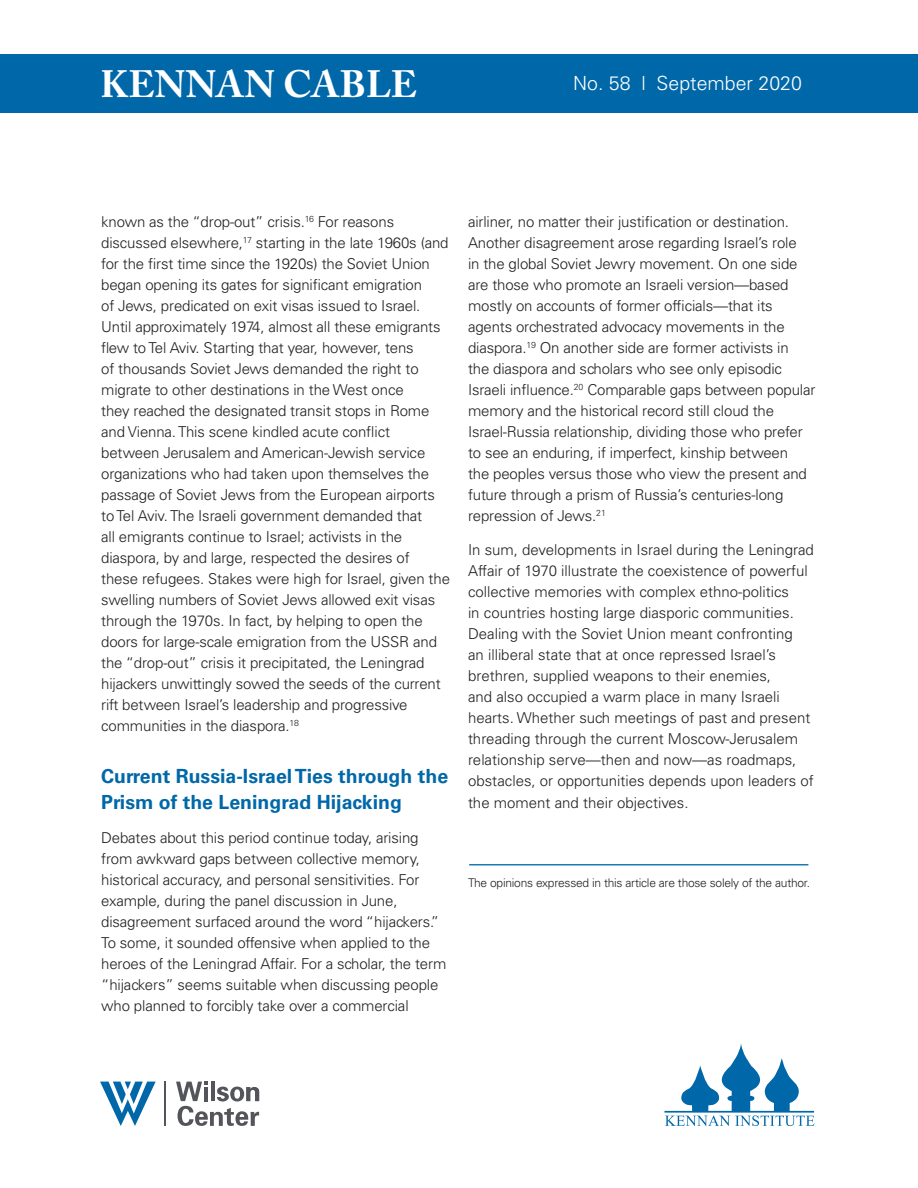
<style>
.page{position:relative;width:918px;height:1188px;background:#fff}
.page>*{position:absolute;margin:0;border:0;box-sizing:border-box;transform-origin:0 0}
.t1{font:700 37.8px "Adobe Caslon Pro";letter-spacing:.005em;color:#fff}
.subhead{font:700 19.5px/25.5px "Univers LT Std";color:#0068a9}
.t2{font:300 19.5px "Univers LT Std";color:#fff}
.body{font:300 15px/21px "Univers LT Std";letter-spacing:-.01em;color:#231f20}
.body-2{font:300 12px "Univers LT Std";letter-spacing:-.02em;color:#231f20}
</style>
<div class="page">
<div style="left:0;top:54px;width:918px;height:59px;background:#0068a9"></div>
<svg style="left:664px;top:1043px;width:151px;height:83px"></svg>
<hr style="left:164px;top:1082px;width:2px;height:44px;background:#54555a">
<svg style="left:176px;top:1082px;width:83px;height:44px"></svg>
<svg style="left:100px;top:1082px;width:56px;height:44px"></svg>
<hr style="left:469px;top:864px;width:339px;height:2px;background:#0068a9">
<h1 class="t1" style="left:100px;top:62px;width:318px">KENNAN CABLE</h1>
<h2 class="t2" style="left:573px;top:72px;width:230px">No. 58 l September 2020</h2>
<p class="body" style="left:101px;top:211px;width:350px">known as the “drop-out” crisis.<sup>16</sup> For reasons discussed elsewhere,<sup>17</sup> starting in the late 1960s (and for the first time since the 1920s) the Soviet Union began opening its gates for significant emigration<br>of Jews, predicated on exit visas issued to Israel.<br>Until approximately 1974, almost all these emigrants flew to Tel Aviv. Starting that year, however, tens<br>of thousands Soviet Jews demanded the right to migrate to other destinations in the West once<br>they reached the designated transit stops in Rome and Vienna. This scene kindled acute conflict between Jerusalem and American-Jewish service organizations who had taken upon themselves the passage of Soviet Jews from the European airports to Tel Aviv. The Israeli government demanded that<br>all emigrants continue to Israel; activists in the diaspora, by and large, respected the desires of these refugees. Stakes were high for Israel, given the swelling numbers of Soviet Jews allowed exit visas through the 1970s. In fact, by helping to open the doors for large-scale emigration from the USSR and the “drop-out” crisis it precipitated, the Leningrad hijackers unwittingly sowed the seeds of the current rift between Israel’s leadership and progressive communities in the diaspora.<sup>18</sup></p>
<p class="subhead" style="left:101px;top:764px;width:349px">Current Russia-Israel Ties through the<br>Prism of the Leningrad Hijacking</p>
<p class="body" style="left:101px;top:828px;width:347px">Debates about this period continue today, arising from awkward gaps between collective memory, historical accuracy, and personal sensitivities. For example, during the panel discussion in June, disagreement surfaced around the word “hijackers.” To some, it sounded offensive when applied to the heroes of the Leningrad Affair. For a scholar, the term “hijackers” seems suitable when discussing people who planned to forcibly take over a commercial</p>
<p class="body" style="left:468px;top:211px;width:349px">airliner, no matter their justification or destination.<br>Another disagreement arose regarding Israel’s role<br>in the global Soviet Jewry movement. On one side are those who promote an Israeli version—based mostly on accounts of former officials—that its agents orchestrated advocacy movements in the diaspora.<sup>19</sup> On another side are former activists in<br>the diaspora and scholars who see only episodic Israeli influence.<sup>20</sup> Comparable gaps between popular memory and the historical record still cloud the Israel-Russia relationship, dividing those who prefer to see an enduring, if imperfect, kinship between<br>the peoples versus those who view the present and future through a prism of Russia’s centuries-long repression of Jews.<sup>21</sup></p>
<p class="body" style="left:468px;top:540px;width:347px">In sum, developments in Israel during the Leningrad Affair of 1970 illustrate the coexistence of powerful collective memories with complex ethno-politics<br>in countries hosting large diasporic communities.<br>Dealing with the Soviet Union meant confronting<br>an illiberal state that at once repressed Israel’s brethren, supplied weapons to their enemies,<br>and also occupied a warm place in many Israeli hearts. Whether such meetings of past and present threading through the current Moscow-Jerusalem relationship serve—then and now—as roadmaps, obstacles, or opportunities depends upon leaders of the moment and their objectives.</p>
<p class="body-2" style="left:468px;top:875px;width:344px">The opinions expressed in this article are those solely of the author.</p>
</div>
